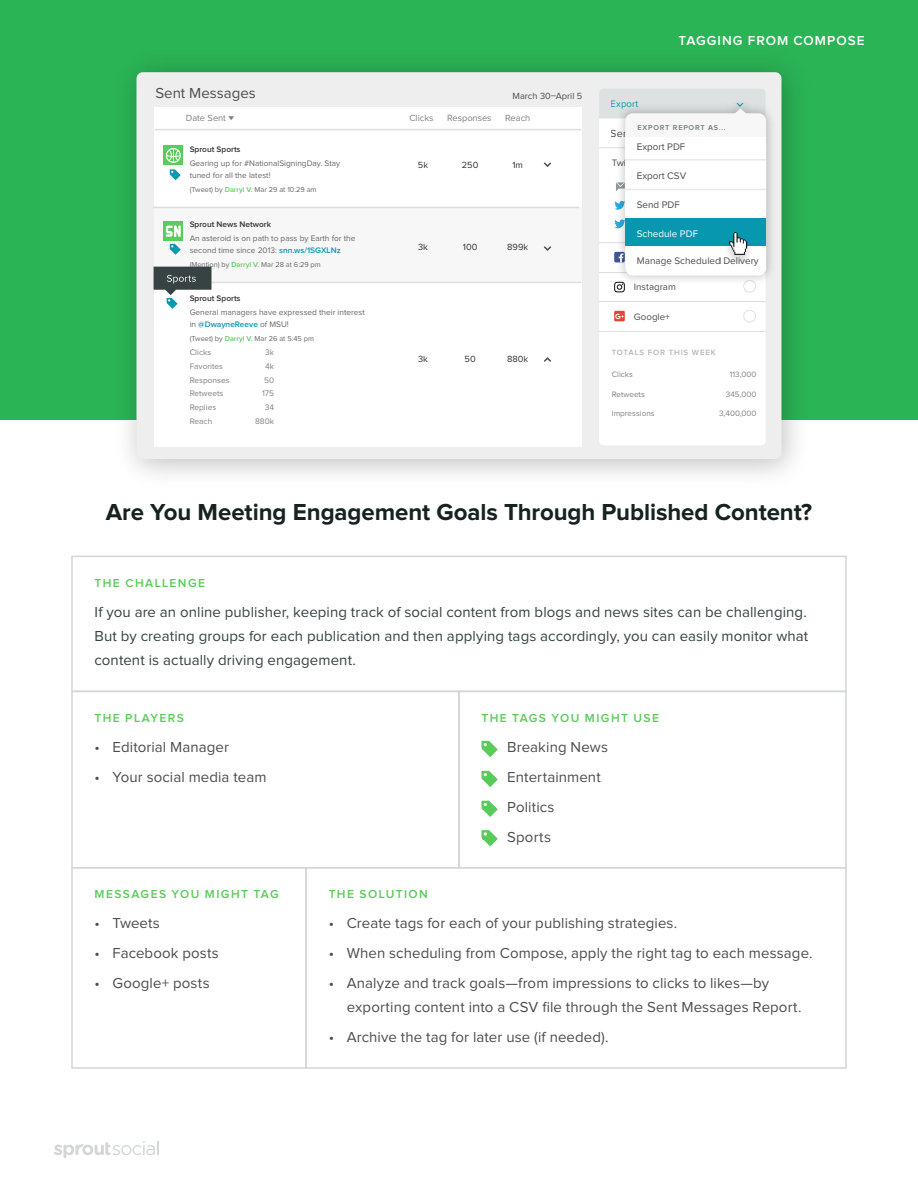
<style>
.page{position:relative;width:918px;height:1188px;background:#fff}
.page>*{position:absolute;margin:0;border:0;box-sizing:border-box;transform-origin:0 0}
.t1{font:700 24px "Proxima Nova";letter-spacing:-.005em;color:#172121}
.t2{font:15px/24px "Proxima Nova";letter-spacing:.005em;color:#4d4d4e}
.t3{font:15px/24px "Proxima Nova";letter-spacing:.01em;color:#374242;text-align:justify}
.t4{font:15px "Proxima Nova";color:#4d4d4d}
.t5{font:600 13.5px "Proxima Nova";letter-spacing:.075em;color:#fff}
.t6{font:600 12px "Proxima Nova";letter-spacing:.12em;color:#59cb59}
.t7{font:9.9px "Proxima Nova";color:#4d4d4d}
.t8{font:9.9px "Proxima Nova";color:#fff}
.t9{font:9.6px "Proxima Nova";color:#4d4d4d}
.t10{font:9.6px "Proxima Nova";color:#0898af}
.t11{font:9.3px "Proxima Nova";color:#808080}
.t12{font:9.3px "Proxima Nova";color:#333}
.t13{font:9.3px "Proxima Nova";color:#4d4d4d}
.t14{font:8.85px "Proxima Nova";color:#808080}
.t15{font:8.25px/12px "Proxima Nova";color:#666}
.t16{font:8.25px "Proxima Nova";color:#808080}
.t17{font:600 8.25px "Proxima Nova";color:#333}
.t18{font:8.1px "Proxima Nova";color:#808080}
.t19{font:600 7.95px "Proxima Nova";letter-spacing:.1em;color:#b0b6b7}
.t20{font:7.35px "Proxima Nova";color:#666}
.t21{font:600 7.35px "Proxima Nova";letter-spacing:.1em;color:#6e797a}
.s1{font-size:7.35px}
.s2{font-weight:600;color:#5acc5a}
.s3{font-weight:600;color:#0898af}
</style>
<div class="page">
<div style="left:0;top:0;width:918px;height:420px;background:#2bb456"></div>
<svg style="left:54px;top:1141px;width:105px;height:17px"></svg>
<div style="left:71px;top:556px;width:776px;height:136px;border:2px solid #d3d6d7"></div>
<div style="left:305px;top:867px;width:542px;height:202px;border:2px solid #d3d6d7"></div>
<div style="left:71px;top:691px;width:389px;height:178px;border:2px solid #d3d6d7"></div>
<div style="left:458px;top:691px;width:389px;height:178px;border:2px solid #d3d6d7"></div>
<div style="left:71px;top:867px;width:236px;height:202px;border:2px solid #d3d6d7"></div>
<svg style="left:481px;top:741px;width:17px;height:16px"></svg>
<svg style="left:481px;top:771px;width:17px;height:16px"></svg>
<svg style="left:481px;top:801px;width:17px;height:16px"></svg>
<svg style="left:481px;top:830px;width:17px;height:16px"></svg>
<img style="left:128px;top:65px;width:669px;height:410px">
<div style="left:137px;top:72px;width:645px;height:387px;background:#eee;border-radius:6px"></div>
<div style="left:154px;top:107px;width:428px;height:340px;background:#fff"></div>
<hr style="left:155px;top:129px;width:426px;height:1px;background:#ddd">
<div style="left:155px;top:207px;width:427px;height:75px;background:#f2f2f2"></div>
<svg style="left:543px;top:162px;width:9px;height:5px"></svg>
<svg style="left:544px;top:246px;width:7px;height:5px"></svg>
<svg style="left:544px;top:357px;width:8px;height:5px"></svg>
<hr style="left:153px;top:207px;width:426px;height:1px;background:#ddd">
<hr style="left:155px;top:282px;width:426px;height:1px;background:#ddd">
<div style="left:599px;top:88px;width:167px;height:357px;background:#fff;border-radius:4px"></div>
<hr style="left:599px;top:301px;width:167px;height:1px;background:#ddd">
<hr style="left:599px;top:331px;width:167px;height:1px;background:#ddd">
<hr style="left:599px;top:272px;width:167px;height:1px;background:#ddd">
<svg style="left:745px;top:290px;width:10px;height:3px"></svg>
<svg style="left:743px;top:310px;width:13px;height:13px"></svg>
<div style="left:614px;top:311px;width:11px;height:10px;background:#dc4b38"></div>
<svg style="left:615px;top:314px;width:9px;height:5px"></svg>
<svg style="left:614px;top:290px;width:11px;height:2px"></svg>
<div style="left:163px;top:145px;width:20px;height:20px;background:#5acc5a"></div>
<svg style="left:166px;top:148px;width:15px;height:15px"></svg>
<div style="left:163px;top:221px;width:20px;height:20px;background:#5acc5a"></div>
<svg style="left:166px;top:226px;width:15px;height:11px"></svg>
<svg style="left:170px;top:244px;width:11px;height:11px"></svg>
<svg style="left:170px;top:169px;width:11px;height:11px"></svg>
<svg style="left:154px;top:267px;width:58px;height:42px"></svg>
<img style="left:614px;top:112px;width:158px;height:178px">
<div style="left:625px;top:137px;width:141px;height:139px;background:#fff;border-radius:7px"></div>
<svg style="left:599px;top:88px;width:167px;height:176px"></svg>
<p class="t4" style="left:155px;top:86px;width:102px">Sent Messages</p>
<p class="t13" style="left:513px;top:92px;width:71px">March 30–April 5</p>
<p class="t11" style="left:186px;top:114px;width:50px">Date Sent <span class="s1">▼</span></p>
<p class="t11" style="left:409px;top:114px;width:26px">Clicks</p>
<p class="t11" style="left:447px;top:114px;width:46px">Responses</p>
<p class="t11" style="left:505px;top:114px;width:27px">Reach</p>
<p class="t17" style="left:190px;top:146px;width:52px">Sprout Sports</p>
<p class="t15" style="left:190px;top:158px;width:152px">Gearing up for #NationalSigningDay. Stay tuned for all the latest!</p>
<p class="t20" style="left:190px;top:186px;width:128px">(Tweet) by <span class="s2">Darryl V.</span> Mar 29 at 10:29 am</p>
<p class="t12" style="left:462px;top:160px;width:18px">250</p>
<p class="t12" style="left:418px;top:160px;width:12px">5k</p>
<p class="t12" style="left:512px;top:160px;width:12px">1m</p>
<p class="t17" style="left:190px;top:221px;width:83px">Sprout News Network</p>
<p class="t15" style="left:190px;top:233px;width:167px">An asteroid is on path to pass by Earth for the second time since 2013: <span class="s3">snn.ws/1SGXLNz</span></p>
<p class="t20" style="left:190px;top:261px;width:133px">(Mention) by <span class="s2">Darryl V.</span> Mar 28 at 6:29 pm</p>
<p class="t17" style="left:190px;top:295px;width:52px">Sprout Sports</p>
<p class="t15" style="left:190px;top:307px;width:177px">General managers have expressed their interest in <span class="s3">@DwayneReeve</span> of MSU!</p>
<p class="t20" style="left:190px;top:335px;width:126px">(Tweet) by <span class="s2">Darryl V.</span> Mar 26 at 5:45 pm</p>
<p class="t16" style="left:190px;top:348px;width:23px">Clicks</p>
<p class="t16" style="left:265px;top:348px;width:10px">3k</p>
<p class="t16" style="left:190px;top:362px;width:35px">Favorites</p>
<p class="t16" style="left:265px;top:362px;width:10px">4k</p>
<p class="t16" style="left:190px;top:376px;width:41px">Responses</p>
<p class="t16" style="left:264px;top:376px;width:11px">50</p>
<p class="t16" style="left:190px;top:390px;width:35px">Retweets</p>
<p class="t16" style="left:262px;top:390px;width:14px">175</p>
<p class="t16" style="left:190px;top:404px;width:28px">Replies</p>
<p class="t16" style="left:265px;top:404px;width:11px">34</p>
<p class="t16" style="left:190px;top:418px;width:24px">Reach</p>
<p class="t16" style="left:255px;top:418px;width:21px">880k</p>
<p class="t12" style="left:418px;top:243px;width:11px">3k</p>
<p class="t12" style="left:463px;top:243px;width:16px">100</p>
<p class="t12" style="left:507px;top:243px;width:23px">899k</p>
<p class="t12" style="left:418px;top:354px;width:11px">3k</p>
<p class="t12" style="left:465px;top:354px;width:13px">50</p>
<p class="t12" style="left:507px;top:354px;width:23px">880k</p>
<p class="t10" style="left:611px;top:98px;width:29px">Export</p>
<p class="t5" style="left:679px;top:34px;width:188px">TAGGING FROM COMPOSE</p>
<p class="t21" style="left:638px;top:124px;width:90px">EXPORT REPORT AS...</p>
<p class="t7" style="left:637px;top:143px;width:50px">Export PDF</p>
<p class="t7" style="left:637px;top:171px;width:51px">Export CSV</p>
<p class="t7" style="left:637px;top:200px;width:45px">Send PDF</p>
<p class="t14" style="left:634px;top:200px;width:72px">@MySproutCo ee</p>
<p class="t8" style="left:637px;top:229px;width:63px">Schedule PDF</p>
<p class="t9" style="left:634px;top:252px;width:44px">Facebook</p>
<p class="t9" style="left:634px;top:282px;width:44px">Instagram</p>
<p class="t9" style="left:634px;top:312px;width:38px">Google+</p>
<p class="t19" style="left:612px;top:349px;width:106px">TOTALS FOR THIS WEEK</p>
<p class="t18" style="left:612px;top:370px;width:23px">Clicks</p>
<p class="t18" style="left:730px;top:370px;width:28px">113,000</p>
<p class="t18" style="left:612px;top:390px;width:35px">Retweets</p>
<p class="t18" style="left:726px;top:390px;width:32px">345,000</p>
<p class="t18" style="left:612px;top:409px;width:44px">Impressions</p>
<p class="t18" style="left:719px;top:409px;width:39px">3,400,000</p>
<p class="t7" style="left:637px;top:256px;width:124px">Manage Scheduled Delivery</p>
<h1 class="t1" style="left:106px;top:501px;width:708px">Are You Meeting Engagement Goals Through Published Content?</h1>
<p class="t6" style="left:95px;top:578px;width:112px">THE CHALLENGE</p>
<p class="t3" style="left:95px;top:601px;width:715px">If you are an online publisher, keeping track of social content from blogs and news sites can be challenging.<br>But by creating groups for each publication and then applying tags accordingly, you can easily monitor what content is actually driving engagement.</p>
<p class="t6" style="left:94px;top:712px;width:91px">THE PLAYERS</p>
<p class="t2" style="left:94px;top:736px;width:136px">• Editorial Manager</p>
<p class="t2" style="left:94px;top:766px;width:173px">• Your social media team</p>
<p class="t6" style="left:94px;top:889px;width:186px">MESSAGES YOU MIGHT TAG</p>
<p class="t2" style="left:94px;top:912px;width:67px">• Tweets</p>
<p class="t2" style="left:94px;top:942px;width:126px">• Facebook posts</p>
<p class="t2" style="left:94px;top:972px;width:117px">• Google+ posts</p>
<p class="t6" style="left:482px;top:712px;width:179px">THE TAGS YOU MIGHT USE</p>
<p class="t2" style="left:482px;top:736px;width:128px">• Breaking News</p>
<p class="t2" style="left:482px;top:766px;width:121px">• Entertainment</p>
<p class="t2" style="left:482px;top:796px;width:75px">• Politics</p>
<p class="t2" style="left:482px;top:826px;width:71px">• Sports</p>
<p class="t6" style="left:329px;top:889px;width:101px">THE SOLUTION</p>
<p class="t2" style="left:329px;top:912px;width:350px">• Create tags for each of your publishing strategies.</p>
<p class="t2" style="left:329px;top:942px;width:485px">• When scheduling from Compose, apply the right tag to each message.</p>
<p class="t2" style="left:347px;top:972px;width:456px;text-indent:-18px">• Analyze and track goals—from impressions to clicks to likes—by exporting content into a CSV file through the Sent Messages Report.</p>
<p class="t2" style="left:329px;top:1026px;width:281px">• Archive the tag for later use (if needed).</p>
</div>
